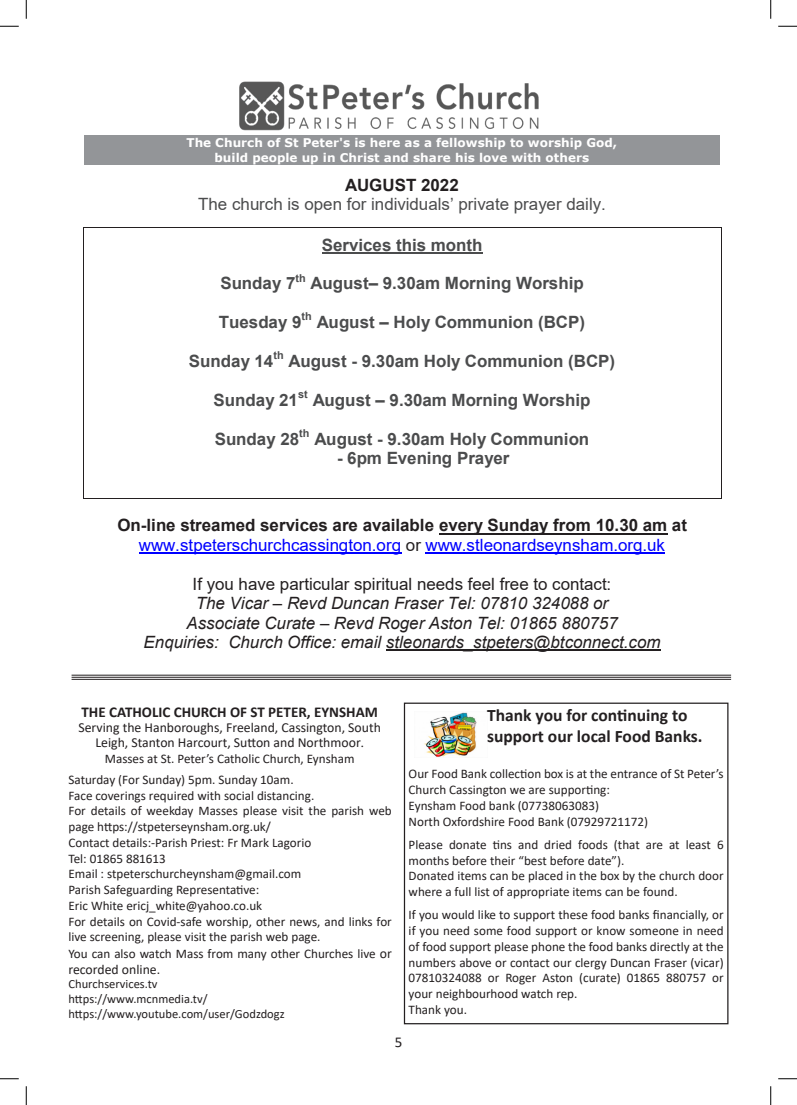
<style>
.page{position:relative;width:797px;height:1105px;background:#fff}
.page>*{position:absolute;margin:0;border:0;box-sizing:border-box;transform-origin:0 0}
.t1{font:700 17.5px "Calibri";color:#231f20}
.t2{font:700 17px "Arial";color:#4b4c4d}
.t3{font:italic 17px/19.5px "Arial";color:#231f20;text-align:center}
.t4{font:17px/19.4px "Arial";color:#00f;text-align:center}
.t5{font:17px/19.1px "Arial";color:#4b4c4d;text-align:center}
.t6{font:700 15px "Calibri";color:#231f20}
.t7{font:15px "Calibri";color:#231f20}
.Main_text{font:13.75px/15px "Calibri";color:#231f20;text-align:center}
.Main_text-2{font:13.12px/15.8px "Calibri";color:#231f20}
.Main_text-3{font:12.5px "Calibri";color:#231f20}
.t8{font:700 12px/14.6px "Verdana";color:#fff;text-align:center}
.t9{font:700 10.88px "Arial";color:#4b4c4d}
.s1{font-weight:700;color:#231f20}
.s2{font-style:inherit}
.s3{color:#231f20}
.s4{font-style:normal}
.s5{font-family:"Minion Pro"}
.s6{font-size:13.75px}
</style>
<div class="page">
<img style="left:239px;top:81px;width:300px;height:50px">
<div style="left:84px;top:135px;width:635px;height:15px;background:#939598"></div>
<div style="left:84px;top:150px;width:635px;height:14px;background:#939598"></div>
<hr style="left:83px;top:227px;width:638px;height:1px;background:#231f20">
<hr style="left:322px;top:252px;width:160px;height:2px;background:#4b4c4d">
<hr style="left:83px;top:498px;width:638px;height:1px;background:#231f20">
<svg style="left:83px;top:228px;width:1px;height:270px"></svg>
<svg style="left:721px;top:227px;width:1px;height:272px"></svg>
<hr style="left:439px;top:533px;width:228px;height:2px;background:#231f20">
<hr style="left:139px;top:552px;width:262px;height:2px;background:#00f">
<hr style="left:425px;top:552px;width:240px;height:2px;background:#00f">
<hr style="left:386px;top:650px;width:274px;height:1px;background:#231f20">
<hr style="left:72px;top:675px;width:659px;height:1px;background:#231f20">
<hr style="left:72px;top:677px;width:659px;height:1px;background:#231f20">
<hr style="left:72px;top:679px;width:659px;height:1px;background:#231f20">
<img style="left:424px;top:712px;width:53px;height:45px">
<div style="left:404px;top:703px;width:324px;height:321px;border:1px solid #231f20"></div>
<svg style="left:0;top:25px;width:19px;height:2px"></svg>
<svg style="left:778px;top:25px;width:19px;height:2px"></svg>
<svg style="left:0;top:1078px;width:19px;height:1px"></svg>
<svg style="left:778px;top:1078px;width:19px;height:1px"></svg>
<svg style="left:25px;top:0;width:2px;height:19px"></svg>
<svg style="left:25px;top:1086px;width:2px;height:19px"></svg>
<svg style="left:770px;top:0;width:1px;height:19px"></svg>
<svg style="left:770px;top:1086px;width:1px;height:19px"></svg>
<p class="t8" style="left:186px;top:135px;width:432px">The Church of St Peter's is here as a fellowship to worship God, build people up in Christ and share his love with others</p>
<p class="t5" style="left:198px;top:175px;width:409px"><span class="s1">AUGUST 2022<br></span>The church is open for individua<span class="s2">ls’ private prayer daily.</span></p>
<p class="t2" style="left:322px;top:233px;width:162px">Services this month</p>
<p class="t2" style="left:220px;top:271px;width:77px">Sunday 7</p>
<p class="t9" style="left:295px;top:270px;width:12px">th</p>
<p class="t2" style="left:311px;top:271px;width:275px">August<span class="s2">–</span> 9.30am Morning Worship</p>
<p class="t2" style="left:219px;top:310px;width:84px">Tuesday 9</p>
<p class="t9" style="left:301px;top:309px;width:12px">th</p>
<p class="t2" style="left:317px;top:310px;width:270px">August <span class="s2">–</span> Holy Communion (BCP)</p>
<p class="t2" style="left:189px;top:349px;width:86px">Sunday 14</p>
<p class="t9" style="left:273px;top:348px;width:12px">th</p>
<p class="t2" style="left:288px;top:349px;width:328px">August - 9.30am Holy Communion (BCP)</p>
<p class="t2" style="left:213px;top:388px;width:86px">Sunday 21</p>
<p class="t9" style="left:298px;top:387px;width:11px">st</p>
<p class="t2" style="left:313px;top:388px;width:279px">August <span class="s2">–</span> 9.30am Morning Worship</p>
<p class="t2" style="left:215px;top:427px;width:86px">Sunday 28</p>
<p class="t9" style="left:299px;top:426px;width:12px">th</p>
<p class="t2" style="left:314px;top:427px;width:276px">August - 9.30am Holy Communion</p>
<p class="t2" style="left:337px;top:446px;width:174px">- 6pm Evening Prayer</p>
<p class="t4" style="left:117px;top:515px;width:571px"><span class="s1">On-line streamed services are available every Sunday from 10.30 am at </span>www.stpeterschurchcassington.org <span class="s3">or</span> www.stleonardseynsham.org.uk</p>
<p class="t3" style="left:144px;top:574px;width:518px"><span class="s4">If you have particular spiritual needs feel free to contact:<br></span>The Vicar <span class="s2">–</span> Revd Duncan Fraser Tel: 07810 324088 or<br>Associate Curate <span class="s2">–</span> Revd Roger Aston Tel: 01865 880757<br>Enquiries: Church Office: email stleonards_stpeters@btconnect.com</p>
<p class="t6" style="left:82px;top:702px;width:298px">THE CATHOLIC CHURCH OF ST PETER, EYNSHAM</p>
<p class="Main_text" style="left:78px;top:720px;width:304px">Serving the Hanboroughs, Freeland, Cassington, South<br>Leigh, Stanton Harcourt, Sutton and Northmoor<span class="s5">.</span></p>
<p class="Main_text-2" style="left:105px;top:750px;width:251px">Masses at St. Peter’s Catholic Church, Eynsham</p>
<p class="Main_text-2" style="left:68px;top:771px;width:227px">Saturday (For Sunday) 5pm. Sunday 10am.</p>
<p class="Main_text-2" style="left:68px;top:787px;width:247px">Face coverings required with social distancing.</p>
<p class="Main_text-2" style="left:68px;top:803px;width:325px">For details of weekday Masses please visit the parish web page https://stpeterseynsham.org.uk/</p>
<p class="Main_text-2" style="left:68px;top:834px;width:244px">Contact details:-Parish Priest: Fr Mark Lagorio</p>
<p class="Main_text-2" style="left:68px;top:850px;width:99px">Tel: 01865 881613</p>
<p class="Main_text-2" style="left:68px;top:866px;width:234px">Email : stpeterschurcheynsham@gmail.com</p>
<p class="Main_text-2" style="left:68px;top:881px;width:192px">Parish Safeguarding Representative:</p>
<p class="Main_text-2" style="left:68px;top:897px;width:195px">Eric White ericj_white@yahoo.co.uk</p>
<p class="Main_text-2" style="left:68px;top:913px;width:325px">For details on Covid-safe worship, other news, and links for live screening, please visit the parish web page.</p>
<p class="Main_text-2" style="left:68px;top:945px;width:325px">You can also watch Mass from many other Churches live <span class="s6">or</span></p>
<p class="Main_text" style="left:68px;top:961px;width:93px">recorded online.</p>
<p class="Main_text-3" style="left:68px;top:975px;width:91px">Churchservices.tv</p>
<p class="Main_text-3" style="left:68px;top:990px;width:141px">https://www.mcnmedia.tv/</p>
<p class="Main_text-3" style="left:68px;top:1005px;width:218px">https://www.youtube.com/user/Godzdogz</p>
<p class="t1" style="left:487px;top:702px;width:202px">Thank you for continuing to</p>
<p class="t1" style="left:487px;top:723px;width:217px">support our local Food Banks.</p>
<p class="Main_text-2" style="left:408px;top:766px;width:316px">Our Food Bank collection box is at the entrance of St Peter’s<br>Church Cassington we are supporting:</p>
<p class="Main_text-2" style="left:408px;top:797px;width:192px">Eynsham Food bank (07738063083)</p>
<p class="Main_text-2" style="left:408px;top:813px;width:241px">North Oxfordshire Food Bank (07929721172)</p>
<p class="Main_text-2" style="left:408px;top:836px;width:316px">Please donate tins and dried foods (that are at least 6 months before their “best before date”).</p>
<p class="Main_text-2" style="left:408px;top:868px;width:316px">Donated items can be placed in the box by the church door where a full list of appropriate items can be found.</p>
<p class="Main_text-2" style="left:408px;top:907px;width:316px;text-align:justify">If you would like to support these food banks financially, or if you need some food support or know someone in need of food support please phone the food banks directly at the numbers above or contact our clergy Duncan Fraser (vicar)<br>07810324088 or Roger Aston (curate) 01865 880757 or your neighbourhood watch rep.</p>
<p class="Main_text-2" style="left:408px;top:1001px;width:60px">Thank you.</p>
<p class="t7" style="left:395px;top:1032px;width:9px">5</p>
</div>
